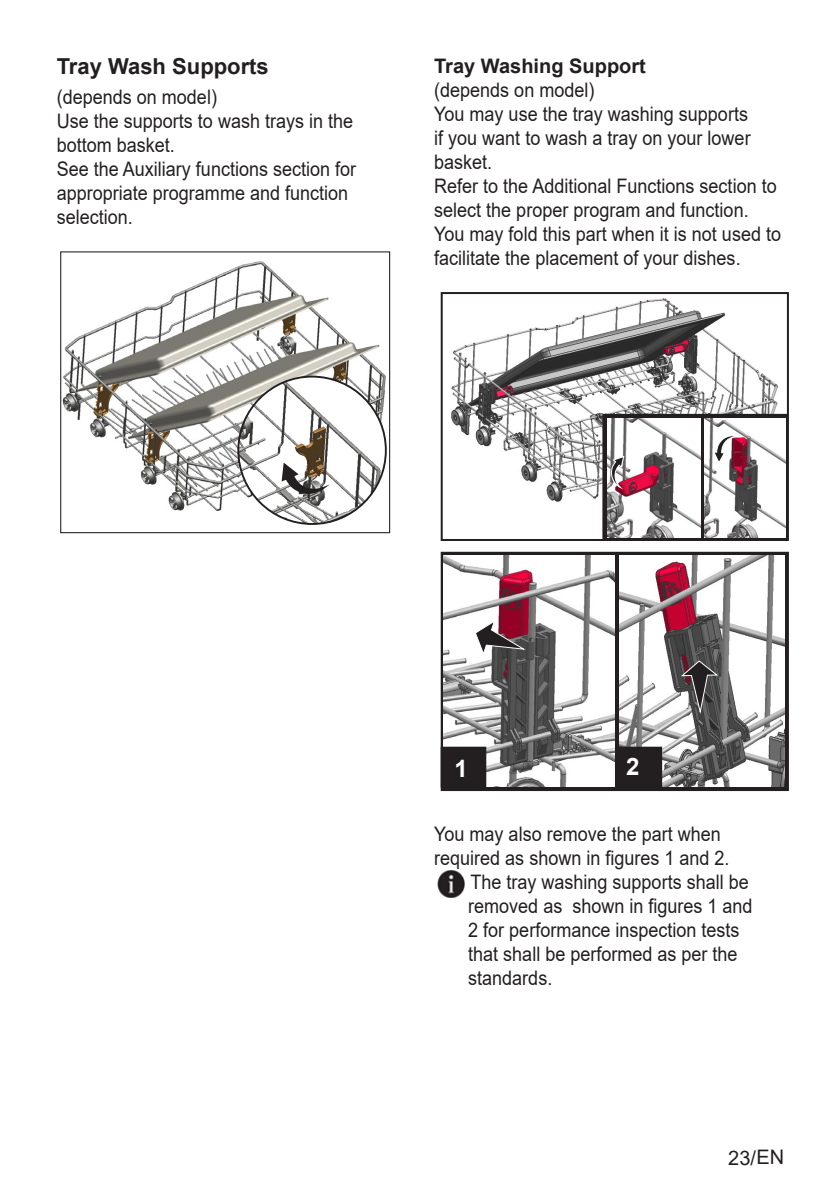
<style>
.page{position:relative;width:840px;height:1191px;background:#fff}
.page>*{position:absolute;margin:0;border:0;box-sizing:border-box;transform-origin:0 0}
.t1{font:700 24px "Arial";color:#fff}
.Baslik{font:700 22px "Arial";color:#231f20}
.Yazi_alanlari{font:20px/24px "Arial";color:#231f20;scale:.9 1}
.Girintili_Yazi{font:20px/24px "Arial";color:#231f20;scale:.9 1}
.Alt_Baslik{font:700 20px "Arial";color:#231f20}
.Girintili_Yazi-2{font:20px "Arial";color:#231f20}
</style>
<div class="page">
<div style="left:60px;top:251px;width:330px;height:282px;border:1px solid #231f20"></div>
<img style="left:63px;top:262px;width:322px;height:248px">
<img style="left:238px;top:376px;width:142px;height:148px">
<svg style="left:280px;top:461px;width:56px;height:34px"></svg>
<svg style="left:443px;top:555px;width:342px;height:233px;fill:#231f20"></svg>
<div style="left:440px;top:552px;width:348px;height:239px;border:2px solid #231f20"></div>
<img style="left:451px;top:292px;width:338px;height:230px">
<div style="left:440px;top:292px;width:348px;height:249px;border:2px solid #231f20"></div>
<div style="left:603px;top:415px;width:183px;height:123px;background:#231f20"></div>
<div style="left:602px;top:414px;width:185px;height:125px;border:2px solid #231f20"></div>
<img style="left:704px;top:418px;width:81px;height:120px">
<img style="left:607px;top:418px;width:93px;height:120px">
<svg style="left:611px;top:456px;width:13px;height:33px"></svg>
<svg style="left:712px;top:435px;width:29px;height:29px"></svg>
<img style="left:443px;top:555px;width:171px;height:231px">
<img style="left:619px;top:556px;width:165px;height:230px">
<svg style="left:474px;top:619px;width:53px;height:38px"></svg>
<svg style="left:679px;top:659px;width:40px;height:57px;background:#5f5b5c"></svg>
<div style="left:441px;top:747px;width:44px;height:39px;background:#231f20"></div>
<div style="left:440px;top:746px;width:46px;height:41px;border:2px solid #231f20"></div>
<div style="left:617px;top:747px;width:43px;height:39px;background:#231f20"></div>
<div style="left:616px;top:746px;width:45px;height:41px;border:2px solid #231f20"></div>
<img style="left:437px;top:870px;width:28px;height:27px">
<p class="Baslik" style="left:57px;top:51px;width:213px">Tray Wash Supports</p>
<p class="Yazi_alanlari" style="left:57px;top:85px;width:179px">(depends on model)</p>
<p class="Yazi_alanlari" style="left:57px;top:109px;width:331px">Use the supports to wash trays in the bottom basket.</p>
<p class="Yazi_alanlari" style="left:57px;top:157px;width:334px">See the Auxiliary functions section for appropriate programme and function selection.</p>
<p class="Alt_Baslik" style="left:434px;top:52px;width:213px">Tray Washing Support</p>
<p class="Yazi_alanlari" style="left:434px;top:78px;width:179px">(depends on model)</p>
<p class="Yazi_alanlari" style="left:434px;top:102px;width:353px">You may use the tray washing supports if you want to wash a tray on your lower basket.</p>
<p class="Yazi_alanlari" style="left:434px;top:174px;width:382px">Refer to the Additional Functions section to select the proper program and function.</p>
<p class="Yazi_alanlari" style="left:434px;top:222px;width:387px">You may fold this part when it is not used to facilitate the placement of your dishes.</p>
<p class="t1" style="left:454px;top:751px;width:15px">1</p>
<p class="t1" style="left:626px;top:749px;width:15px">2</p>
<p class="Yazi_alanlari" style="left:434px;top:822px;width:329px">You may also remove the part when required as shown in figures 1 and 2.</p>
<p class="Girintili_Yazi" style="left:468px;top:870px;width:317px">The tray washing supports shall be removed as shown in figures 1 and<br>2 for performance inspection tests that shall be performed as per the standards.</p>
<p class="Girintili_Yazi-2" style="left:727px;top:1143px;width:58px">23/EN</p>
</div>
